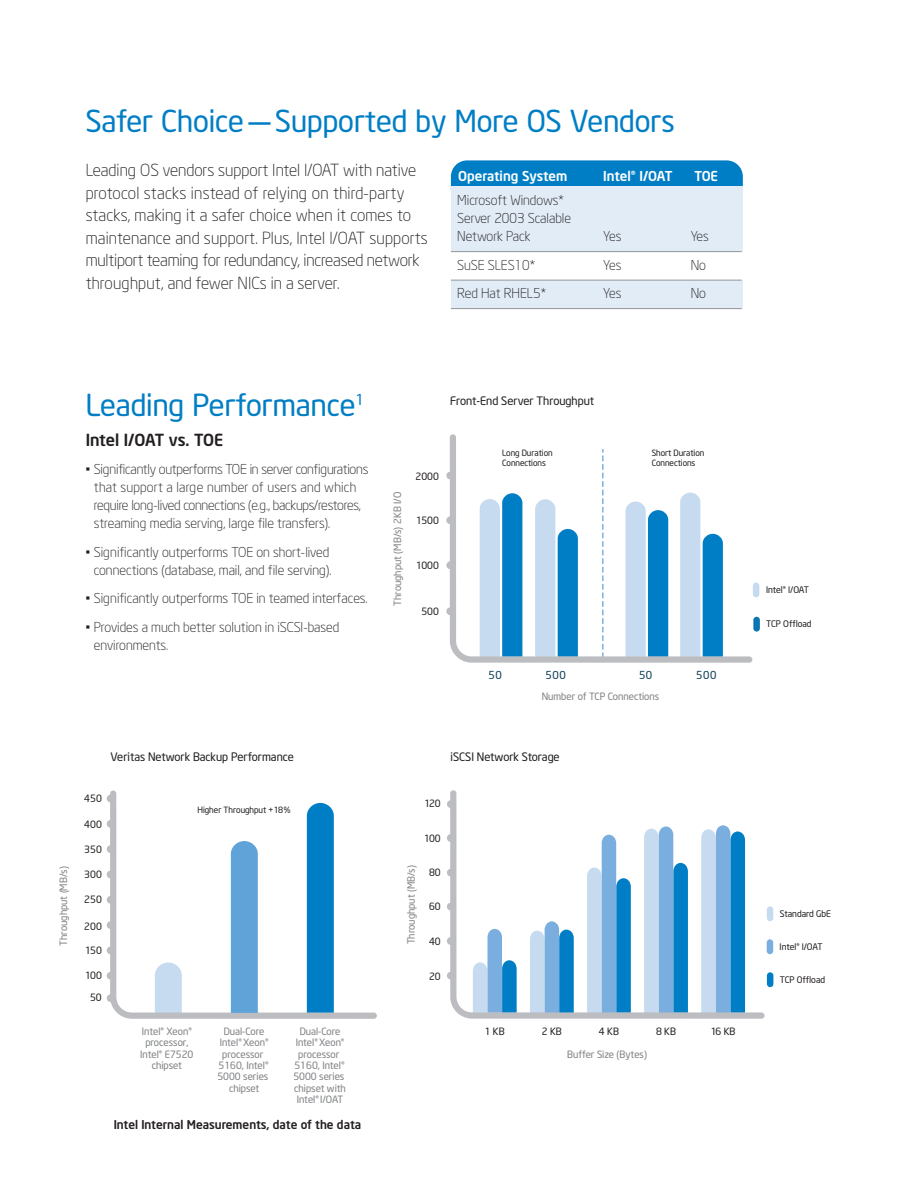
<style>
.page{position:relative;width:918px;height:1188px;background:#fff}
.page>*{position:absolute;margin:0;border:0;box-sizing:border-box;transform-origin:0 0}
.t1{font:30px "Neo Sans Intel";color:#007ec5}
.t2{font:300 16.5px/22.5px "Neo Sans Intel";color:#231f20}
.t3{font:500 16.5px "Neo Sans Intel";color:#231f20}
.t4{font:300 13.5px/18px "Neo Sans Intel";color:#231f20}
.t5{font:500 13.5px "Neo Sans Intel";color:#fff}
.t6{font:500 12px "Neo Sans Intel";color:#231f20}
.t7{font:11.55px "Neo Sans Intel";color:#231f20}
.t8{font:10.95px "Neo Sans Intel";letter-spacing:.05em;color:#0c3e55}
.t9{font:10.05px/11.4px "Neo Sans Intel";color:#808285;text-align:center}
.t10{font:10.05px "Neo Sans Intel";color:#231f20}
.t11{font:9.9px "Neo Sans Intel";color:#808285}
.t12{font:9px "Neo Sans Intel";color:#231f20}
.t13{font:8.55px/10.2px "Neo Sans Intel";letter-spacing:-.005em;color:#231f20}
</style>
<div class="page">
<svg style="left:110px;top:791px;width:267px;height:228px"></svg>
<div style="left:231px;top:841px;width:27px;height:172px;background:#60a3d8"></div>
<div style="left:107px;top:972px;width:7px;height:8px;background:#bcbdc0;border-radius:50%"></div>
<div style="left:107px;top:994px;width:7px;height:8px;background:#bcbdc0;border-radius:50%"></div>
<div style="left:107px;top:947px;width:7px;height:7px;background:#bcbdc0;border-radius:50%"></div>
<div style="left:107px;top:921px;width:7px;height:8px;background:#bcbdc0;border-radius:50%"></div>
<div style="left:107px;top:896px;width:7px;height:8px;background:#bcbdc0;border-radius:50%"></div>
<div style="left:107px;top:871px;width:7px;height:7px;background:#bcbdc0;border-radius:50%"></div>
<div style="left:107px;top:845px;width:7px;height:8px;background:#bcbdc0;border-radius:50%"></div>
<div style="left:107px;top:820px;width:7px;height:8px;background:#bcbdc0;border-radius:50%"></div>
<div style="left:107px;top:795px;width:7px;height:7px;background:#bcbdc0;border-radius:50%"></div>
<svg style="left:450px;top:434px;width:302px;height:229px"></svg>
<svg style="left:753px;top:583px;width:6px;height:14px"></svg>
<svg style="left:753px;top:617px;width:7px;height:15px"></svg>
<div style="left:446px;top:516px;width:8px;height:8px;background:#bcbdc0;border-radius:50%"></div>
<div style="left:446px;top:472px;width:8px;height:7px;background:#bcbdc0;border-radius:50%"></div>
<div style="left:446px;top:607px;width:8px;height:8px;background:#bcbdc0;border-radius:50%"></div>
<div style="left:446px;top:561px;width:8px;height:8px;background:#bcbdc0;border-radius:50%"></div>
<svg style="left:450px;top:790px;width:315px;height:229px"></svg>
<svg style="left:767px;top:906px;width:6px;height:15px"></svg>
<svg style="left:767px;top:939px;width:6px;height:15px"></svg>
<svg style="left:767px;top:972px;width:6px;height:15px"></svg>
<div style="left:447px;top:834px;width:8px;height:8px;background:#bcbdc0;border-radius:50%"></div>
<div style="left:447px;top:800px;width:8px;height:8px;background:#bcbdc0;border-radius:50%"></div>
<div style="left:447px;top:903px;width:8px;height:7px;background:#bcbdc0;border-radius:50%"></div>
<div style="left:447px;top:869px;width:8px;height:7px;background:#bcbdc0;border-radius:50%"></div>
<div style="left:447px;top:937px;width:8px;height:8px;background:#bcbdc0;border-radius:50%"></div>
<div style="left:447px;top:972px;width:8px;height:8px;background:#bcbdc0;border-radius:50%"></div>
<div style="left:451px;top:160px;width:292px;height:46px;background:#007ec5;border-radius:16px"></div>
<div style="left:451px;top:186px;width:292px;height:66px;background:#e2ecf7"></div>
<div style="left:451px;top:280px;width:292px;height:29px;background:#e2ecf7"></div>
<hr style="left:451px;top:251px;width:291px;height:1px;background:#939598">
<hr style="left:451px;top:280px;width:291px;height:1px;background:#939598">
<hr style="left:451px;top:308px;width:291px;height:1px;background:#939598">
<h1 class="t1" style="left:86px;top:110px;width:591px">Safer Choice—Supported by More OS Vendors</h1>
<p class="t2" style="left:86px;top:160px;width:344px">Leading OS vendors support Intel I/OAT with native protocol stacks instead of relying on third-party stacks, making it a safer choice when it comes to maintenance and support. Plus, Intel I/OAT supports multiport teaming for redundancy, increased network throughput, and fewer NICs in a server.</p>
<p class="t5" style="left:458px;top:171px;width:111px">Operating System</p>
<p class="t5" style="left:603px;top:171px;width:71px">Intel® I/OAT</p>
<p class="t5" style="left:694px;top:171px;width:25px">TOE</p>
<p class="t4" style="left:457px;top:192px;width:115px">Microsoft Windows*<br>Server 2003 Scalable<br>Network Pack</p>
<p class="t4" style="left:603px;top:228px;width:20px">Yes</p>
<p class="t4" style="left:691px;top:228px;width:20px">Yes</p>
<p class="t4" style="left:457px;top:257px;width:79px">SuSE SLES10*</p>
<p class="t4" style="left:603px;top:257px;width:20px">Yes</p>
<p class="t4" style="left:691px;top:257px;width:17px">No</p>
<p class="t4" style="left:457px;top:285px;width:90px">Red Hat RHEL5*</p>
<p class="t4" style="left:603px;top:285px;width:20px">Yes</p>
<p class="t4" style="left:691px;top:285px;width:17px">No</p>
<h1 class="t1" style="left:86px;top:394px;width:280px">Leading Performance<sup>1</sup></h1>
<p class="t3" style="left:86px;top:433px;width:139px">Intel I/OAT vs. TOE</p>
<p class="t4" style="left:94px;top:462px;width:276px;text-indent:-8px">• Significantly outperforms TOE in server configurations that support a large number of users and which require long-lived connections (e.g., backups/restores, streaming media serving, large file transfers).</p>
<p class="t4" style="left:86px;top:544px;width:247px;text-align:right">• Significantly outperforms TOE on short-lived connections (database, mail, and file serving).</p>
<p class="t4" style="left:86px;top:591px;width:283px">• Significantly outperforms TOE in teamed interfaces.</p>
<p class="t4" style="left:94px;top:619px;width:247px;text-indent:-8px">• Provides a much better solution in iSCSI-based environments.</p>
<p class="t9" style="left:59px;top:946px;width:81px;rotate:-90deg">Throughput (MB/s)</p>
<p class="t7" style="left:110px;top:752px;width:185px">Veritas Network Backup Performance</p>
<p class="t10" style="left:84px;top:794px;width:19px">450</p>
<p class="t10" style="left:84px;top:820px;width:19px">400</p>
<p class="t10" style="left:84px;top:846px;width:19px">350</p>
<p class="t10" style="left:84px;top:870px;width:19px">300</p>
<p class="t10" style="left:84px;top:896px;width:19px">250</p>
<p class="t10" style="left:84px;top:922px;width:19px">200</p>
<p class="t10" style="left:85px;top:946px;width:18px">150</p>
<p class="t10" style="left:85px;top:971px;width:18px">100</p>
<p class="t10" style="left:90px;top:994px;width:13px">50</p>
<p class="t13" style="left:197px;top:806px;width:94px">Higher Throughput + 18%</p>
<p class="t9" style="left:140px;top:1026px;width:55px">Intel® Xeon® processor,<br>Intel® E7520 chipset</p>
<p class="t9" style="left:293px;top:1026px;width:54px">Dual-Core<br>Intel® Xeon® processor<br>5160, Intel®<br>5000 series chipset with<br>Intel® I/OAT</p>
<p class="t9" style="left:217px;top:1026px;width:53px">Dual-Core<br>Intel® Xeon® processor<br>5160, Intel®<br>5000 series chipset</p>
<p class="t6" style="left:114px;top:1119px;width:249px">Intel Internal Measurements, date of the data</p>
<p class="t7" style="left:450px;top:396px;width:145px">Front-End Server Throughput</p>
<p class="t11" style="left:394px;top:606px;width:115px;rotate:-90deg">Throughput (MB/s) 2KB I/O</p>
<p class="t10" style="left:416px;top:473px;width:25px">2000</p>
<p class="t10" style="left:416px;top:517px;width:24px">1500</p>
<p class="t10" style="left:416px;top:561px;width:24px">1000</p>
<p class="t10" style="left:421px;top:607px;width:19px">500</p>
<p class="t13" style="left:502px;top:449px;width:52px">Long Duration<br>Connections</p>
<p class="t13" style="left:652px;top:449px;width:54px">Short Duration<br>Connections</p>
<p class="t8" style="left:488px;top:671px;width:15px">50</p>
<p class="t8" style="left:546px;top:671px;width:22px">500</p>
<p class="t8" style="left:639px;top:671px;width:15px">50</p>
<p class="t8" style="left:696px;top:671px;width:22px">500</p>
<p class="t9" style="left:542px;top:692px;width:119px">Number of TCP Connections</p>
<p class="t7" style="left:451px;top:752px;width:111px">iSCSI Network Storage</p>
<p class="t10" style="left:425px;top:800px;width:18px">120</p>
<p class="t10" style="left:424px;top:835px;width:18px">100</p>
<p class="t9" style="left:406px;top:944px;width:81px;rotate:-90deg">Throughput (MB/s)</p>
<p class="t10" style="left:429px;top:868px;width:13px">80</p>
<p class="t10" style="left:429px;top:903px;width:13px">60</p>
<p class="t10" style="left:429px;top:938px;width:13px">40</p>
<p class="t10" style="left:429px;top:972px;width:13px">20</p>
<p class="t10" style="left:485px;top:1027px;width:21px">1 KB</p>
<p class="t10" style="left:542px;top:1027px;width:21px">2 KB</p>
<p class="t10" style="left:599px;top:1027px;width:21px">4 KB</p>
<p class="t10" style="left:656px;top:1027px;width:21px">8 KB</p>
<p class="t10" style="left:711px;top:1027px;width:26px">16 KB</p>
<p class="t9" style="left:567px;top:1050px;width:81px">Buffer Size (Bytes)</p>
<p class="t12" style="left:766px;top:586px;width:45px">Intel® I/OAT</p>
<p class="t12" style="left:766px;top:620px;width:47px">TCP Offload</p>
<p class="t12" style="left:780px;top:910px;width:52px">Standard GbE</p>
<p class="t12" style="left:780px;top:943px;width:45px">Intel® I/OAT</p>
<p class="t12" style="left:780px;top:976px;width:47px">TCP Offload</p>
</div>
